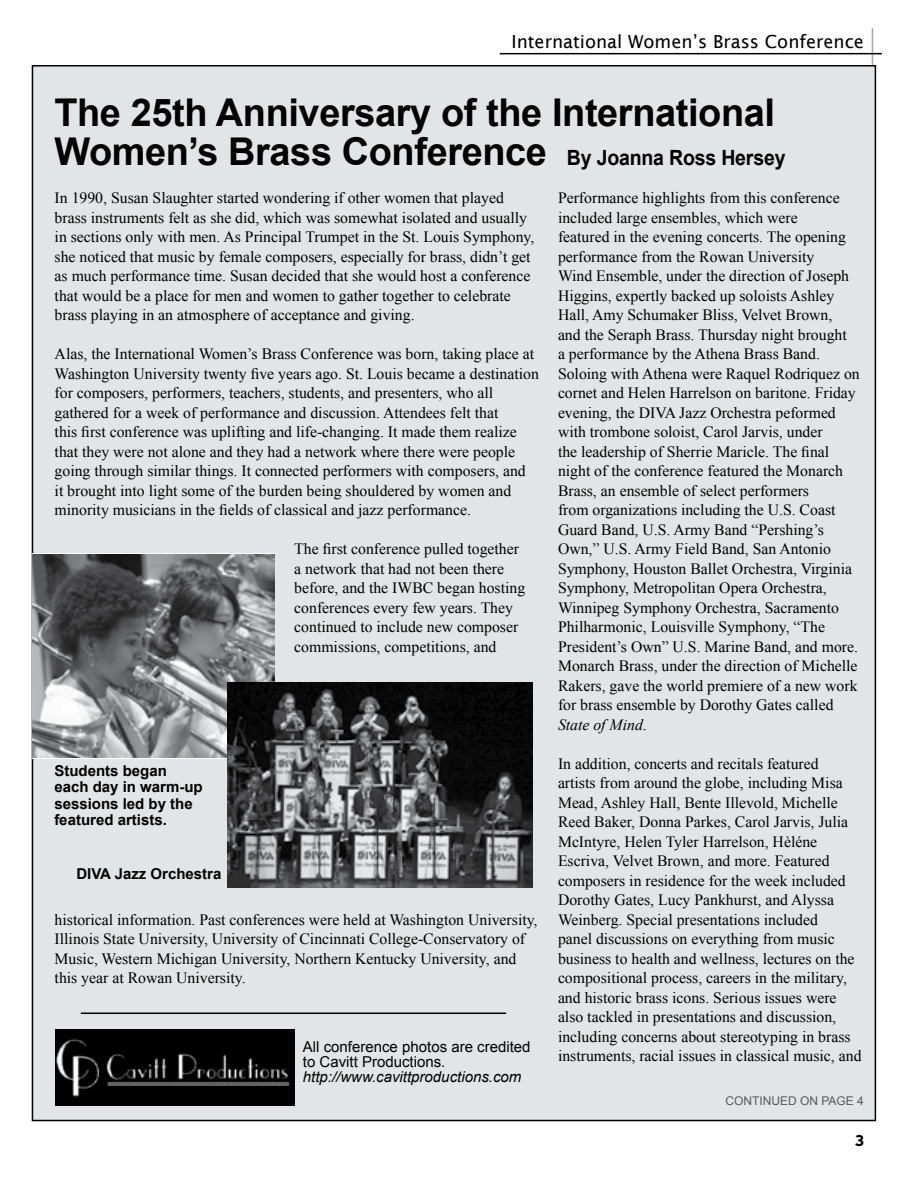
<style>
.page{position:relative;width:918px;height:1188px;background:#fff}
.page>*{position:absolute;margin:0;border:0;box-sizing:border-box;transform-origin:0 0}
.t1{font:700 38.25px/38.2px "Arial";letter-spacing:-.01em;color:#000}
.t2{font:18px "Lucida Sans";color:#000}
.t3{font:15.75px/19.5px "Times New Roman";color:#000}
.t4{font:700 15px/16.5px "Arial";color:#000}
.t5{font:15px/15px "Arial";color:#000}
.t6{font:italic 15px "Arial";color:#000}
.t7{font:700 15px "Nobel";color:#000}
.t8{font:12px "Arial";color:#58595b}
.s1{font-size:21px}
.s2{font-style:italic}
</style>
<div class="page">
<hr style="left:872px;top:28px;width:1px;height:38px;background:#a7a9ac">
<hr style="left:500px;top:53px;width:382px;height:1px;background:#000">
<div style="left:32px;top:66px;width:843px;height:1055px;background:#e3e4e5"></div>
<img style="left:32px;top:555px;width:242px;height:203px">
<div style="left:55px;top:1029px;width:239px;height:77px;background:#000"></div>
<img style="left:55px;top:1039px;width:235px;height:58px">
<hr style="left:81px;top:1013px;width:425px;height:1px;background:#000">
<img style="left:227px;top:682px;width:305px;height:205px">
<p class="t2" style="left:512px;top:31px;width:354px">International Women’s Brass Conference</p>
<h1 class="t1" style="left:54px;top:95px;width:733px">The 25th Anniversary of the International<br>Women’s Brass Conference <span class="s1">By Joanna Ross Hersey</span></h1>
<p class="t3" style="left:55px;top:188px;width:481px">In 1990, Susan Slaughter started wondering if other women that played brass instruments felt as she did, which was somewhat isolated and usually in sections only with men. As Principal Trumpet in the St. Louis Symphony, she noticed that music by female composers, especially for brass, didn’t get as much performance time. Susan decided that she would host a conference that would be a place for men and women to gather together to celebrate brass playing in an atmosphere of acceptance and giving.</p>
<p class="t3" style="left:55px;top:344px;width:486px">Alas, the International Women’s Brass Conference was born, taking place at Washington University twenty five years ago. St. Louis became a destination for composers, performers, teachers, students, and presenters, who all gathered for a week of performance and discussion. Attendees felt that<br>this first conference was uplifting and life-changing. It made them realize that they were not alone and they had a network where there were people going through similar things. It connected performers with composers, and<br>it brought into light some of the burden being shouldered by women and minority musicians in the fields of classical and jazz performance.</p>
<p class="t3" style="left:294px;top:539px;width:232px">The first conference pulled together a network that had not been there before, and the IWBC began hosting conferences every few years. They continued to include new composer commissions, competitions, and</p>
<p class="t4" style="left:54px;top:763px;width:150px">Students began each day in warm-up sessions led by the featured artists.</p>
<p class="t4" style="left:76px;top:866px;width:147px">DIVA Jazz Orchestra</p>
<p class="t3" style="left:55px;top:909px;width:484px">historical information. Past conferences were held at Washington University, Illinois State University, University of Cincinnati College-Conservatory of Music, Western Michigan University, Northern Kentucky University, and this year at Rowan University.</p>
<p class="t5" style="left:303px;top:1039px;width:229px">All conference photos are credited to Cavitt Productions.</p>
<p class="t6" style="left:303px;top:1067px;width:220px">http://www.cavittproductions.com</p>
<p class="t3" style="left:558px;top:188px;width:303px">Performance highlights from this conference included large ensembles, which were<br>featured in the evening concerts. The opening performance from the Rowan University<br>Wind Ensemble, under the direction of Joseph Higgins, expertly backed up soloists Ashley Hall, Amy Schumaker Bliss, Velvet Brown,<br>and the Seraph Brass. Thursday night brought<br>a performance by the Athena Brass Band.<br>Soloing with Athena were Raquel Rodriquez on cornet and Helen Harrelson on baritone. Friday evening, the DIVA Jazz Orchestra peformed with trombone soloist, Carol Jarvis, under<br>the leadership of Sherrie Maricle. The final night of the conference featured the Monarch Brass, an ensemble of select performers<br>from organizations including the U.S. Coast Guard Band, U.S. Army Band “Pershing’s Own,” U.S. Army Field Band, San Antonio Symphony, Houston Ballet Orchestra, Virginia Symphony, Metropolitan Opera Orchestra, Winnipeg Symphony Orchestra, Sacramento Philharmonic, Louisville Symphony, “The President’s Own” U.S. Marine Band, and more.<br>Monarch Brass, under the direction of Michelle Rakers, gave the world premiere of a new work for brass ensemble by Dorothy Gates called <span class="s2">State of Mind</span>.</p>
<p class="t3" style="left:558px;top:753px;width:305px">In addition, concerts and recitals featured<br>artists from around the globe, including Misa Mead, Ashley Hall, Bente Illevold, Michelle Reed Baker, Donna Parkes, Carol Jarvis, Julia McIntyre, Helen Tyler Harrelson, Hèléne Escriva, Velvet Brown, and more. Featured composers in residence for the week included Dorothy Gates, Lucy Pankhurst, and Alyssa Weinberg. Special presentations included<br>panel discussions on everything from music business to health and wellness, lectures on the compositional process, careers in the military, and historic brass icons. Serious issues were also tackled in presentations and discussion, including concerns about stereotyping in brass instruments, racial issues in classical music, and</p>
<p class="t8" style="left:726px;top:1093px;width:140px">CONTINUED ON PAGE 4</p>
<p class="t7" style="left:855px;top:1132px;width:10px">3</p>
</div>
